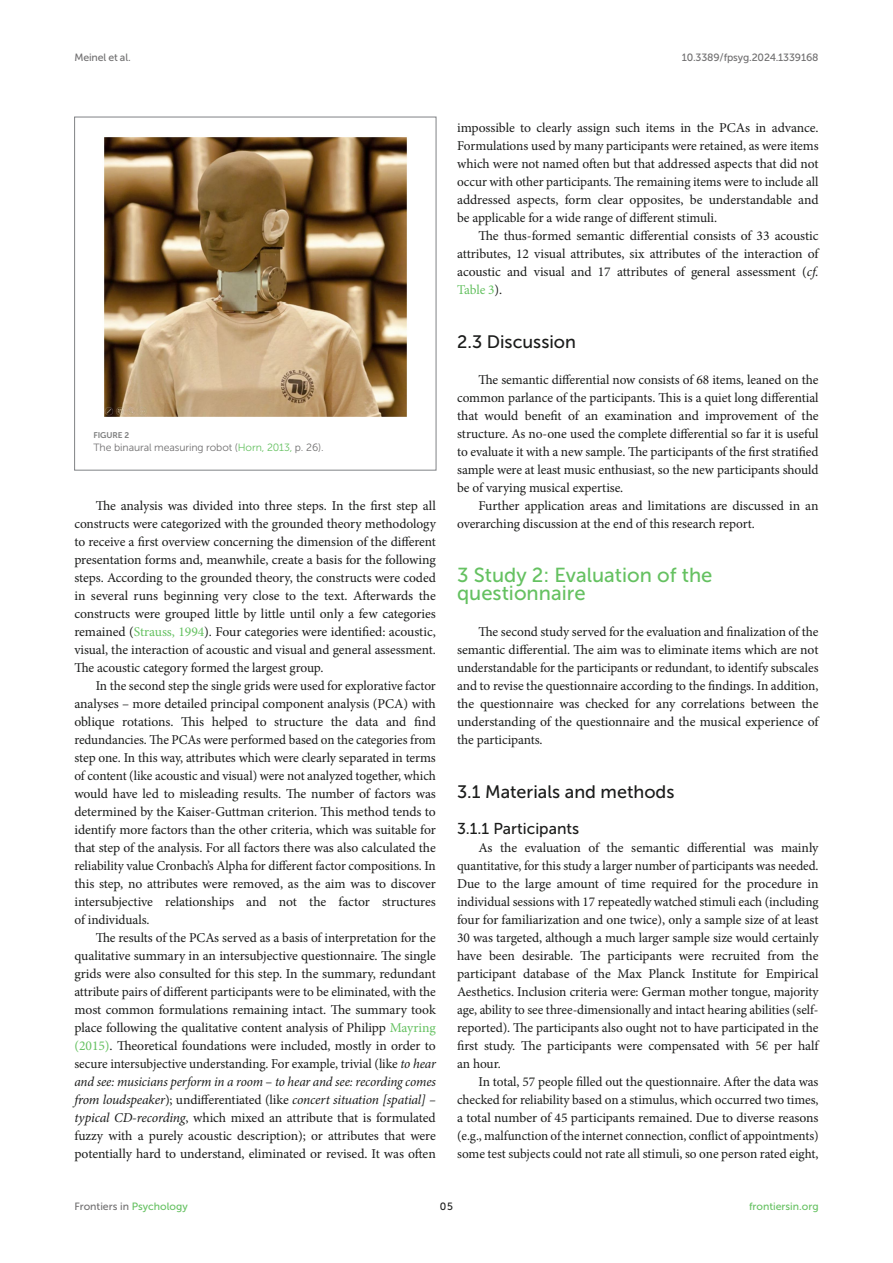
<style>
.page{position:relative;width:893px;height:1263px;background:#fff}
.page>*{position:absolute;margin:0;border:0;box-sizing:border-box;transform-origin:0 0}
.HEAD_1{font:20.25px/18px "Museo Sans 500";color:#65c161}
.HEAD_2{font:18px "Museo Sans 500";color:#1b1c1b}
.HEAD_3_after_HEAD_2{font:15.75px "Museo Sans 500";color:#1b1c1b}
.TEXT{font:13.5px/18px "Minion Pro";letter-spacing:-.01em;color:#1b1c1b;text-align:justify}
.TEXT_FLUSH{font:13.5px/18px "Minion Pro";letter-spacing:-.005em;color:#1b1c1b;text-align:justify}
.t1{font:10.5px "Museo Sans 500";letter-spacing:-.015em;color:#706f70}
.FIG_LEG{font:10.5px "Museo Sans 300";letter-spacing:-.01em;color:#706f70}
.t2{font:10.5px "Museo Sans 500";color:#65c161}
.t3{font:10.5px "Museo Sans 500";color:#1b1c1b}
.FIG_HD{font:8.25px "Museo Sans 700";letter-spacing:-.01em;color:#7e7f7f}
.s1{color:#65c161}
.s2{font-style:italic}
</style>
<div class="page">
<img style="left:104px;top:137px;width:303px;height:280px">
<div style="left:74px;top:117px;width:362px;height:353px;border:1px solid #808285"></div>
<p class="t1" style="left:74px;top:51px;width:58px">Meinel et al.</p>
<p class="t1" style="left:682px;top:51px;width:138px">10.3389/fpsyg.2024.1339168</p>
<p class="FIG_HD" style="left:94px;top:430px;width:37px">FIGURE 2</p>
<p class="FIG_LEG" style="left:94px;top:442px;width:232px">The binaural measuring robot (<span class="s1">Horn, 2013,</span> p. 26).</p>
<p class="TEXT" style="left:74px;top:497px;width:363px;text-indent:21px">The analysis was divided into three steps. In the first step all constructs were categorized with the grounded theory methodology to receive a first overview concerning the dimension of the different presentation forms and, meanwhile, create a basis for the following steps. According to the grounded theory, the constructs were coded in several runs beginning very close to the text. Afterwards the constructs were grouped little by little until only a few categories remained (<span class="s1">Strauss, 1994</span>). Four categories were identified: acoustic, visual, the interaction of acoustic and visual and general assessment.<br>The acoustic category formed the largest group.</p>
<p class="TEXT" style="left:74px;top:677px;width:363px;text-indent:21px">In the second step the single grids were used for explorative factor analyses – more detailed principal component analysis (PCA) with oblique rotations. This helped to structure the data and find redundancies. The PCAs were performed based on the categories from step one. In this way, attributes which were clearly separated in terms of content (like acoustic and visual) were not analyzed together, which would have led to misleading results. The number of factors was determined by the Kaiser-Guttman criterion. This method tends to identify more factors than the other criteria, which was suitable for that step of the analysis. For all factors there was also calculated the reliability value Cronbach’s Alpha for different factor compositions. In this step, no attributes were removed, as the aim was to discover intersubjective relationships and not the factor structures of individuals.</p>
<p class="TEXT" style="left:74px;top:929px;width:363px;text-indent:21px">The results of the PCAs served as a basis of interpretation for the qualitative summary in an intersubjective questionnaire. The single grids were also consulted for this step. In the summary, redundant attribute pairs of different participants were to be eliminated, with the most common formulations remaining intact. The summary took place following the qualitative content analysis of Philipp <span class="s1">Mayring (2015)</span>. Theoretical foundations were included, mostly in order to secure intersubjective understanding. For example, trivial (like <span class="s2">to hear and see: musicians perform in a room</span> – <span class="s2">to hear and see: recording comes from loudspeaker</span>); undifferentiated (like <span class="s2">concert situation [spatial] – typical CD-recording</span>, which mixed an attribute that is formulated fuzzy with a purely acoustic description); or attributes that were potentially hard to understand, eliminated or revised. It was often</p>
<p class="TEXT" style="left:457px;top:119px;width:363px">impossible to clearly assign such items in the PCAs in advance.<br>Formulations used by many participants were retained, as were items which were not named often but that addressed aspects that did not occur with other participants. The remaining items were to include all addressed aspects, form clear opposites, be understandable and be applicable for a wide range of different stimuli.</p>
<p class="TEXT" style="left:457px;top:227px;width:363px;text-indent:21px">The thus-formed semantic differential consists of 33 acoustic attributes, 12 visual attributes, six attributes of the interaction of acoustic and visual and 17 attributes of general assessment (<span class="s2">cf.<br></span><span class="s1">Table 3</span>).</p>
<p class="HEAD_2" style="left:457px;top:332px;width:120px">2.3 Discussion</p>
<p class="TEXT_FLUSH" style="left:457px;top:371px;width:363px;text-indent:21px">The semantic differential now consists of 68 items, leaned on the common parlance of the participants. This is a quiet long differential that would benefit of an examination and improvement of the structure. As no-one used the complete differential so far it is useful to evaluate it with a new sample. The participants of the first stratified sample were at least music enthusiast, so the new participants should be of varying musical expertise.</p>
<p class="TEXT" style="left:457px;top:497px;width:363px;text-indent:21px">Further application areas and limitations are discussed in an overarching discussion at the end of this research report.</p>
<p class="HEAD_1" style="left:457px;top:566px;width:257px">3 Study 2: Evaluation of the questionnaire</p>
<p class="TEXT_FLUSH" style="left:457px;top:623px;width:363px;text-indent:21px">The second study served for the evaluation and finalization of the semantic differential. The aim was to eliminate items which are not understandable for the participants or redundant, to identify subscales and to revise the questionnaire according to the findings. In addition, the questionnaire was checked for any correlations between the understanding of the questionnaire and the musical experience of the participants.</p>
<p class="HEAD_2" style="left:457px;top:782px;width:219px">3.1 Materials and methods</p>
<p class="HEAD_3_after_HEAD_2" style="left:457px;top:820px;width:124px">3.1.1 Participants</p>
<p class="TEXT_FLUSH" style="left:457px;top:839px;width:363px;text-indent:21px">As the evaluation of the semantic differential was mainly quantitative, for this study a larger number of participants was needed.<br>Due to the large amount of time required for the procedure in individual sessions with 17 repeatedly watched stimuli each (including four for familiarization and one twice), only a sample size of at least 30 was targeted, although a much larger sample size would certainly have been desirable. The participants were recruited from the participant database of the Max Planck Institute for Empirical Aesthetics. Inclusion criteria were: German mother tongue, majority age, ability to see three-dimensionally and intact hearing abilities (self&shy;reported). The participants also ought not to have participated in the first study. The participants were compensated with 5€ per half an hour.</p>
<p class="TEXT" style="left:457px;top:1073px;width:363px;text-indent:21px">In total, 57 people filled out the questionnaire. After the data was checked for reliability based on a stimulus, which occurred two times, a total number of 45 participants remained. Due to diverse reasons (e.g., malfunction of the internet connection, conflict of appointments) some test subjects could not rate all stimuli, so one person rated eight,</p>
<p class="t1" style="left:74px;top:1200px;width:115px">Frontiers in <span class="s1">Psychology</span></p>
<p class="t3" style="left:440px;top:1200px;width:14px">05</p>
<p class="t2" style="left:749px;top:1200px;width:71px">frontiersin.org</p>
</div>
